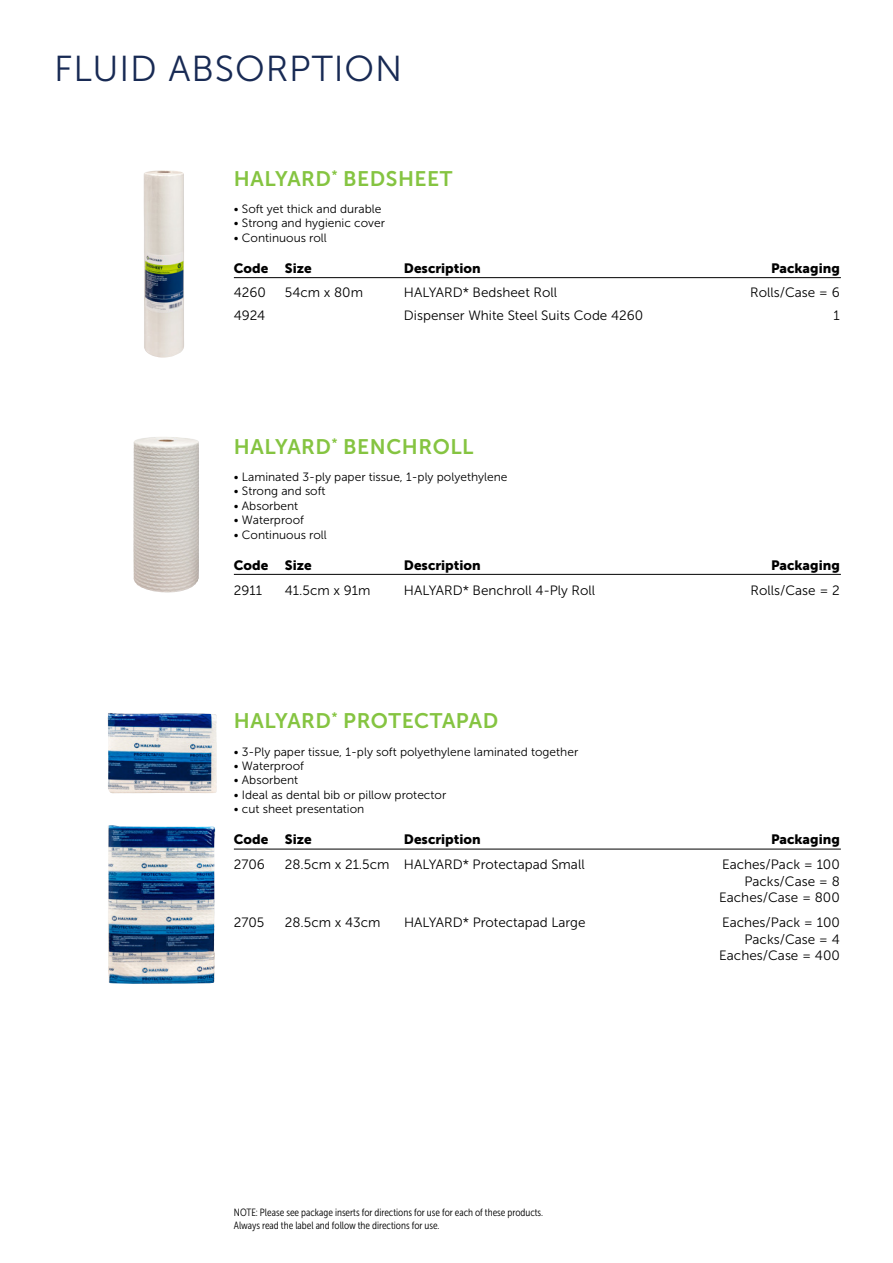
<style>
.page{position:relative;width:893px;height:1263px;background:#fff}
.page>*{position:absolute;margin:0;border:0;box-sizing:border-box;transform-origin:0 0}
.t1{font:36px "Museo Sans 300";letter-spacing:.025em;color:#182a54}
.t2{font:21px "Museo Sans 700";letter-spacing:.025em;color:#85c441}
.t3{font:13.5px/16.5px "Museo Sans 300";color:#000;text-align:right}
.t4{font:13.5px "Museo Sans 900";color:#000}
.t5{font:12px "Museo Sans 300";color:#000}
.t6{font:10.5px/13.2px "Museo Sans Condensed 300";color:#000}
</style>
<div class="page">
<hr style="left:234px;top:277px;width:607px;height:1px;background:#000">
<hr style="left:234px;top:574px;width:607px;height:1px;background:#000">
<hr style="left:234px;top:849px;width:607px;height:1px;background:#000">
<img style="left:144px;top:170px;width:40px;height:188px">
<img style="left:133px;top:437px;width:28px;height:139px">
<img style="left:108px;top:713px;width:109px;height:80px">
<img style="left:108px;top:825px;width:107px;height:159px">
<h1 class="t1" style="left:54px;top:49px;width:349px">FLUID ABSORPTION</h1>
<h2 class="t2" style="left:234px;top:167px;width:220px">HALYARD<sup>*</sup> BEDSHEET</h2>
<p class="t5" style="left:234px;top:202px;width:149px">• Soft yet thick and durable</p>
<p class="t5" style="left:234px;top:217px;width:153px">• Strong and hygienic cover</p>
<p class="t5" style="left:234px;top:231px;width:94px">• Continuous roll</p>
<p class="t4" style="left:234px;top:261px;width:79px">Code Size</p>
<p class="t4" style="left:404px;top:261px;width:78px">Description</p>
<p class="t4" style="left:771px;top:261px;width:70px">Packaging</p>
<p class="t3" style="left:234px;top:284px;width:34px">4260</p>
<p class="t3" style="left:285px;top:284px;width:80px">54cm x 80m</p>
<p class="t3" style="left:404px;top:284px;width:155px">HALYARD* Bedsheet Roll</p>
<p class="t3" style="left:750px;top:284px;width:91px">Rolls/Case = 6</p>
<p class="t3" style="left:234px;top:307px;width:33px">4924</p>
<p class="t3" style="left:404px;top:307px;width:241px">Dispenser White Steel Suits Code 4260</p>
<p class="t3" style="left:833px;top:307px;width:8px">1</p>
<h2 class="t2" style="left:234px;top:435px;width:241px">HALYARD<sup>*</sup> BENCHROLL</h2>
<p class="t5" style="left:234px;top:470px;width:275px">• Laminated 3-ply paper tissue, 1-ply polyethylene</p>
<p class="t5" style="left:234px;top:485px;width:93px">• Strong and soft</p>
<p class="t5" style="left:234px;top:499px;width:66px">• Absorbent</p>
<p class="t5" style="left:234px;top:513px;width:72px">• Waterproof</p>
<p class="t5" style="left:234px;top:528px;width:94px">• Continuous roll</p>
<p class="t4" style="left:234px;top:557px;width:79px">Code Size</p>
<p class="t4" style="left:404px;top:557px;width:78px">Description</p>
<p class="t4" style="left:771px;top:557px;width:70px">Packaging</p>
<p class="t3" style="left:234px;top:582px;width:30px">2911</p>
<p class="t3" style="left:285px;top:582px;width:87px">41.5cm x 91m</p>
<p class="t3" style="left:404px;top:582px;width:193px">HALYARD* Benchroll 4-Ply Roll</p>
<p class="t3" style="left:751px;top:582px;width:91px">Rolls/Case = 2</p>
<h2 class="t2" style="left:234px;top:709px;width:266px">HALYARD<sup>*</sup> PROTECTAPAD</h2>
<p class="t5" style="left:234px;top:745px;width:346px">• 3-Ply paper tissue, 1-ply soft polyethylene laminated together</p>
<p class="t5" style="left:234px;top:759px;width:72px">• Waterproof</p>
<p class="t5" style="left:234px;top:774px;width:66px">• Absorbent</p>
<p class="t5" style="left:234px;top:788px;width:214px">• Ideal as dental bib or pillow protector</p>
<p class="t5" style="left:234px;top:803px;width:132px">• cut sheet presentation</p>
<p class="t4" style="left:234px;top:832px;width:79px">Code Size</p>
<p class="t4" style="left:404px;top:832px;width:78px">Description</p>
<p class="t4" style="left:771px;top:832px;width:70px">Packaging</p>
<p class="t3" style="left:234px;top:857px;width:33px">2706</p>
<p class="t3" style="left:285px;top:857px;width:301px">28.5cm x 21.5cm HALYARD* Protectapad Small</p>
<p class="t3" style="left:719px;top:857px;width:122px">Eaches/Pack = 100<br>Packs/Case = 8<br>Eaches/Case = 800</p>
<p class="t3" style="left:234px;top:915px;width:32px">2705</p>
<p class="t3" style="left:285px;top:915px;width:97px">28.5cm x 43cm</p>
<p class="t3" style="left:404px;top:915px;width:183px">HALYARD* Protectapad Large</p>
<p class="t3" style="left:719px;top:915px;width:122px">Eaches/Pack = 100<br>Packs/Case = 4<br>Eaches/Case = 400</p>
<p class="t6" style="left:234px;top:1206px;width:311px">NOTE: Please see package inserts for directions for use for each of these products.<br>Always read the label and follow the directions for use.</p>
</div>
